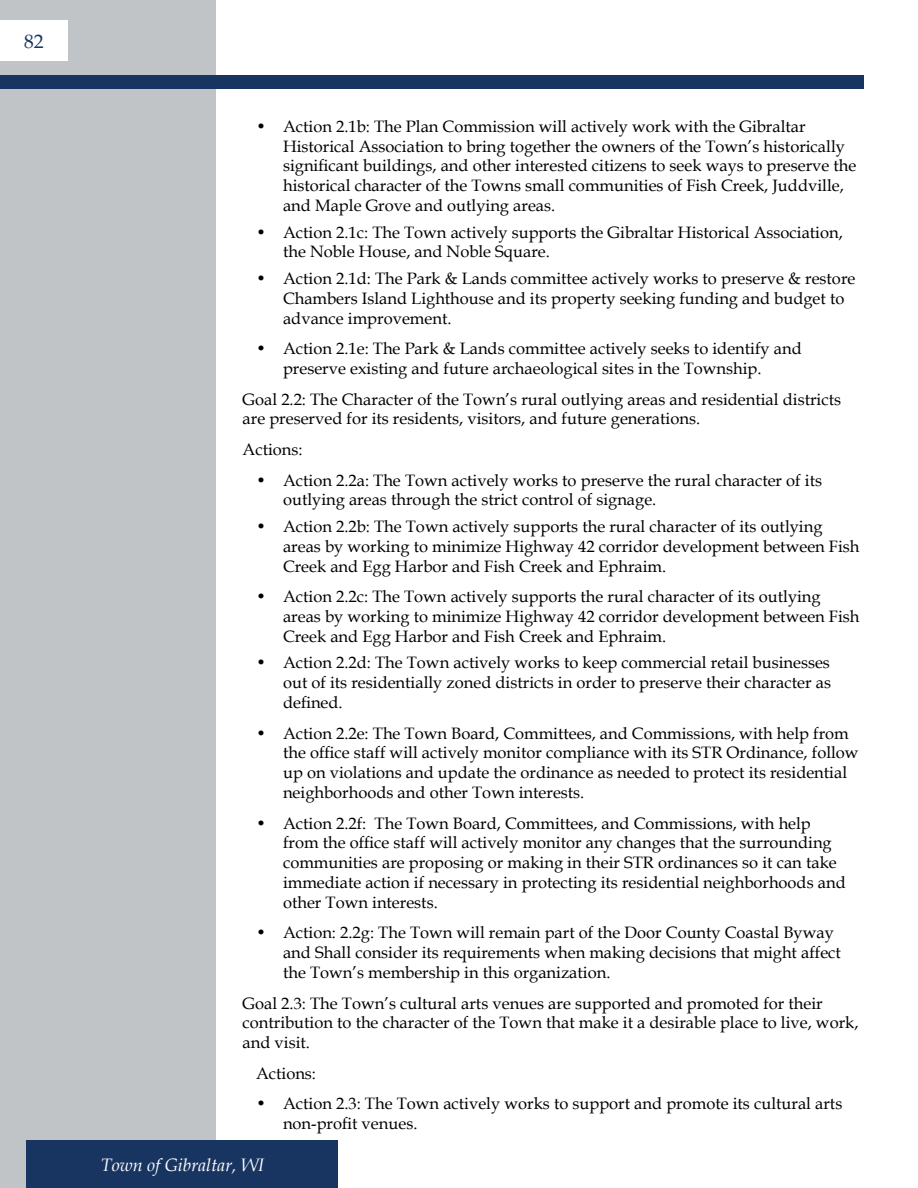
<style>
.page{position:relative;width:918px;height:1188px;background:#fff}
.page>*{position:absolute;margin:0;border:0;box-sizing:border-box;transform-origin:0 0}
.t1{font:19.5px "Book Antiqua";color:#183562}
.t2{font:italic 18px "Book Antiqua";color:#fff}
.t3{font:16.5px/19.8px "Book Antiqua";color:#000}
</style>
<div class="page">
<div style="left:0;top:0;width:216px;height:1188px;background:#c0c4c6"></div>
<div style="left:0;top:75px;width:864px;height:14px;background:#183562"></div>
<div style="left:27px;top:1141px;width:311px;height:47px;background:#183562"></div>
<div style="left:0;top:20px;width:68px;height:41px;background:#fff"></div>
<p class="t1" style="left:24px;top:27px;width:21px">82</p>
<p class="t3" style="left:283px;top:116px;width:575px;text-indent:-27px">• Action 2.1b: The Plan Commission will actively work with the Gibraltar Historical Association to bring together the owners of the Town’s historically significant buildings, and other interested citizens to seek ways to preserve the historical character of the Towns small communities of Fish Creek, Juddville, and Maple Grove and outlying areas.</p>
<p class="t3" style="left:283px;top:222px;width:561px;text-indent:-27px">• Action 2.1c: The Town actively supports the Gibraltar Historical Association, the Noble House, and Noble Square.</p>
<p class="t3" style="left:283px;top:268px;width:574px;text-indent:-27px">• Action 2.1d: The Park &amp; Lands committee actively works to preserve &amp; restore<br>Chambers Island Lighthouse and its property seeking funding and budget to advance improvement.</p>
<p class="t3" style="left:283px;top:338px;width:520px;text-indent:-27px">• Action 2.1e: The Park &amp; Lands committee actively seeks to identify and preserve existing and future archaeological sites in the Township.</p>
<p class="t3" style="left:243px;top:389px;width:600px">Goal 2.2: The Character of the Town’s rural outlying areas and residential districts are preserved for its residents, visitors, and future generations.</p>
<p class="t3" style="left:243px;top:439px;width:62px">Actions:</p>
<p class="t3" style="left:283px;top:470px;width:541px;text-indent:-27px">• Action 2.2a: The Town actively works to preserve the rural character of its outlying areas through the strict control of signage.</p>
<p class="t3" style="left:283px;top:516px;width:578px;text-indent:-27px">• Action 2.2b: The Town actively supports the rural character of its outlying areas by working to minimize Highway 42 corridor development between Fish<br>Creek and Egg Harbor and Fish Creek and Ephraim.</p>
<p class="t3" style="left:283px;top:586px;width:578px;text-indent:-27px">• Action 2.2c: The Town actively supports the rural character of its outlying areas by working to minimize Highway 42 corridor development between Fish<br>Creek and Egg Harbor and Fish Creek and Ephraim.</p>
<p class="t3" style="left:283px;top:652px;width:549px;text-align:justify;text-indent:-27px">• Action 2.2d: The Town actively works to keep commercial retail businesses out of its residentially zoned districts in order to preserve their character as defined.</p>
<p class="t3" style="left:283px;top:723px;width:577px;text-indent:-27px">• Action 2.2e: The Town Board, Committees, and Commissions, with help from the office staff will actively monitor compliance with its STR Ordinance, follow up on violations and update the ordinance as needed to protect its residential neighborhoods and other Town interests.</p>
<p class="t3" style="left:283px;top:813px;width:564px;text-indent:-27px">• Action 2.2f: The Town Board, Committees, and Commissions, with help from the office staff will actively monitor any changes that the surrounding communities are proposing or making in their STR ordinances so it can take immediate action if necessary in protecting its residential neighborhoods and other Town interests.</p>
<p class="t3" style="left:283px;top:922px;width:559px;text-indent:-27px">• Action: 2.2g: The Town will remain part of the Door County Coastal Byway and Shall consider its requirements when making decisions that might affect the Town’s membership in this organization.</p>
<p class="t3" style="left:243px;top:993px;width:618px">Goal 2.3: The Town’s cultural arts venues are supported and promoted for their contribution to the character of the Town that make it a desirable place to live, work, and visit.</p>
<p class="t3" style="left:256px;top:1063px;width:62px">Actions:</p>
<p class="t3" style="left:283px;top:1093px;width:561px;text-indent:-27px">• Action 2.3: The Town actively works to support and promote its cultural arts non-profit venues.</p>
<p class="t2" style="left:101px;top:1152px;width:165px">Town of Gibraltar, WI</p>
</div>
